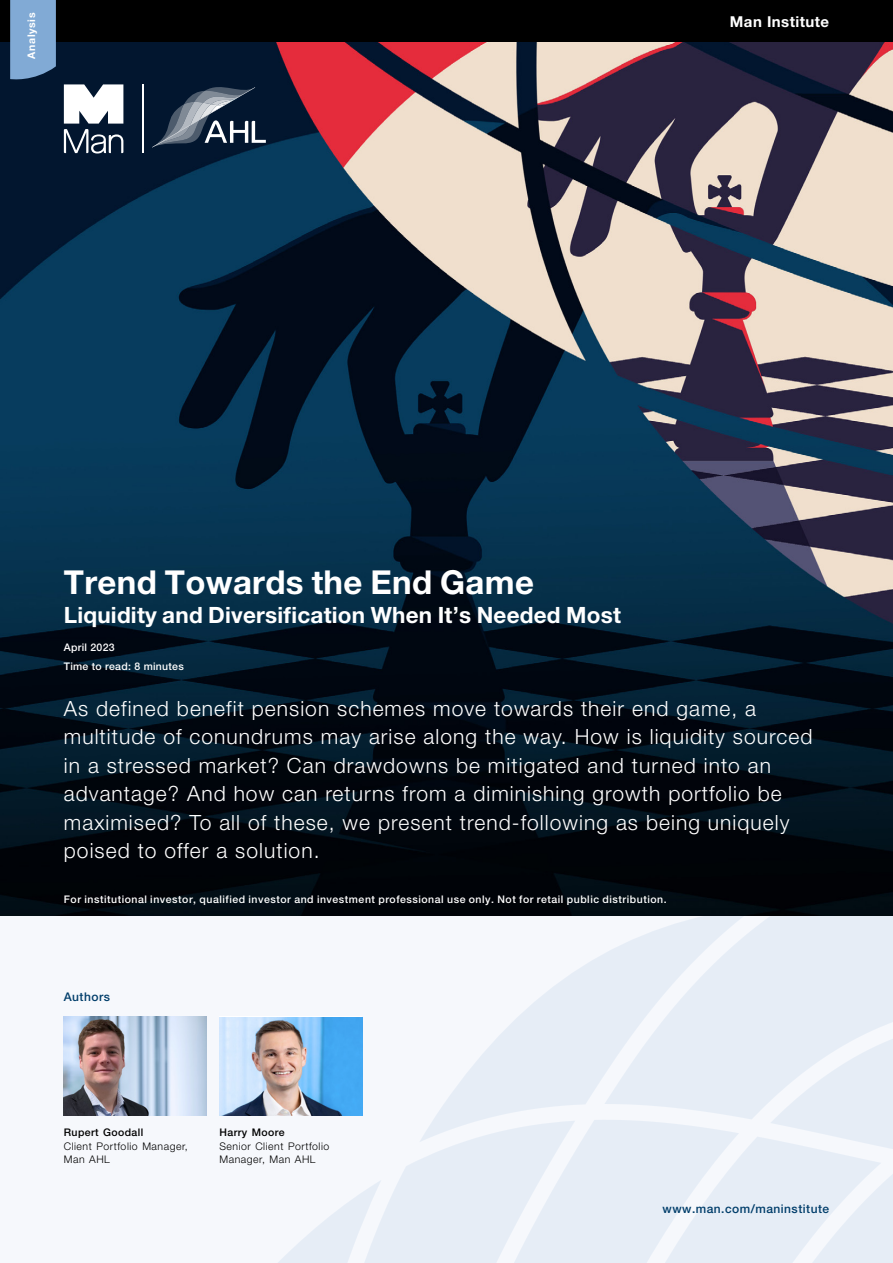
<style>
.page{position:relative;width:893px;height:1263px;background:#fff}
.page>*{position:absolute;margin:0;border:0;box-sizing:border-box;transform-origin:0 0}
.t1{font:700 33px "Helvetica Neue LT Std";letter-spacing:.01em;color:#fff}
.t2{font:700 22.5px "Helvetica Neue LT Std";letter-spacing:.01em;color:#fff}
.t3{font:300 21px/28.5px "Helvetica Neue LT Std";letter-spacing:.05em;color:#fff}
.t4{font:700 15px "Helvetica Neue LT Std";letter-spacing:.03em;color:#fff}
.t5{font:500 12px "Helvetica Neue LT Std";letter-spacing:.04em;color:#003d6a}
.t6{font:500 10.5px "Helvetica Neue LT Std";letter-spacing:.05em;color:#fff}
.t7{font:300 10.5px/13.5px "Helvetica Neue LT Std";letter-spacing:.05em;color:#000}
.t8{font:500 10.5px/19.2px "Helvetica Neue LT Std";letter-spacing:.025em;color:#fff}
.t9{font:500 10.5px "Helvetica Neue LT Std";letter-spacing:.04em;color:#000}
.t10{font:700 10.5px "Helvetica Neue LT Std";letter-spacing:.06em;color:#fff}
</style>
<div class="page">
<div style="left:0;top:880px;width:893px;height:383px;background:#f6f8fc"></div>
<svg style="left:433px;top:954px;width:171px;height:166px"></svg>
<svg style="left:604px;top:916px;width:289px;height:100px;fill:#e6edf6"></svg>
<svg style="left:382px;top:1120px;width:153px;height:143px;fill:#e6edf6"></svg>
<svg style="left:535px;top:1016px;width:358px;height:247px"></svg>
<svg style="left:278px;top:1181px;width:104px;height:82px"></svg>
<img style="left:0;top:42px;width:893px;height:874px">
<div style="left:0;top:0;width:893px;height:42px;background:#000"></div>
<hr style="left:142px;top:84px;width:2px;height:69px;background:#fff">
<svg style="left:64px;top:84px;width:59px;height:69px"></svg>
<svg style="left:152px;top:87px;width:114px;height:61px;background:#3c4b5e"></svg>
<img style="left:64px;top:1016px;width:143px;height:100px">
<img style="left:219px;top:1017px;width:143px;height:99px">
<svg style="left:10px;top:0;width:46px;height:83px;background:#759cc5"></svg>
<p class="t10" style="left:25px;top:59px;width:48px;rotate:-90deg">Analysis</p>
<p class="t4" style="left:730px;top:12px;width:101px">Man Institute</p>
<h1 class="t1" style="left:64px;top:562px;width:472px">Trend Towards the End Game</h1>
<p class="t2" style="left:64px;top:601px;width:559px">Liquidity and Diversification When It’s Needed Most</p>
<p class="t8" style="left:64px;top:637px;width:121px">April 2023<br>Time to read: 8 minutes</p>
<p class="t3" style="left:64px;top:693px;width:750px">As defined benefit pension schemes move towards their end game, a multitude of conundrums may arise along the way. How is liquidity sourced in a stressed market? Can drawdowns be mitigated and turned into an advantage? And how can returns from a diminishing growth portfolio be maximised? To all of these, we present trend-following as being uniquely poised to offer a solution.</p>
<p class="t6" style="left:64px;top:893px;width:604px">For institutional investor, qualified investor and investment professional use only. Not for retail public distribution.</p>
<p class="t5" style="left:64px;top:990px;width:48px">Authors</p>
<p class="t9" style="left:64px;top:1126px;width:81px">Rupert Goodall</p>
<p class="t7" style="left:64px;top:1139px;width:126px">Client Portfolio Manager,<br>Man AHL</p>
<p class="t9" style="left:219px;top:1126px;width:67px">Harry Moore</p>
<p class="t7" style="left:219px;top:1139px;width:111px">Senior Client Portfolio<br>Manager, Man AHL</p>
<p class="t5" style="left:663px;top:1201px;width:168px">www.man.com/maninstitute</p>
</div>
